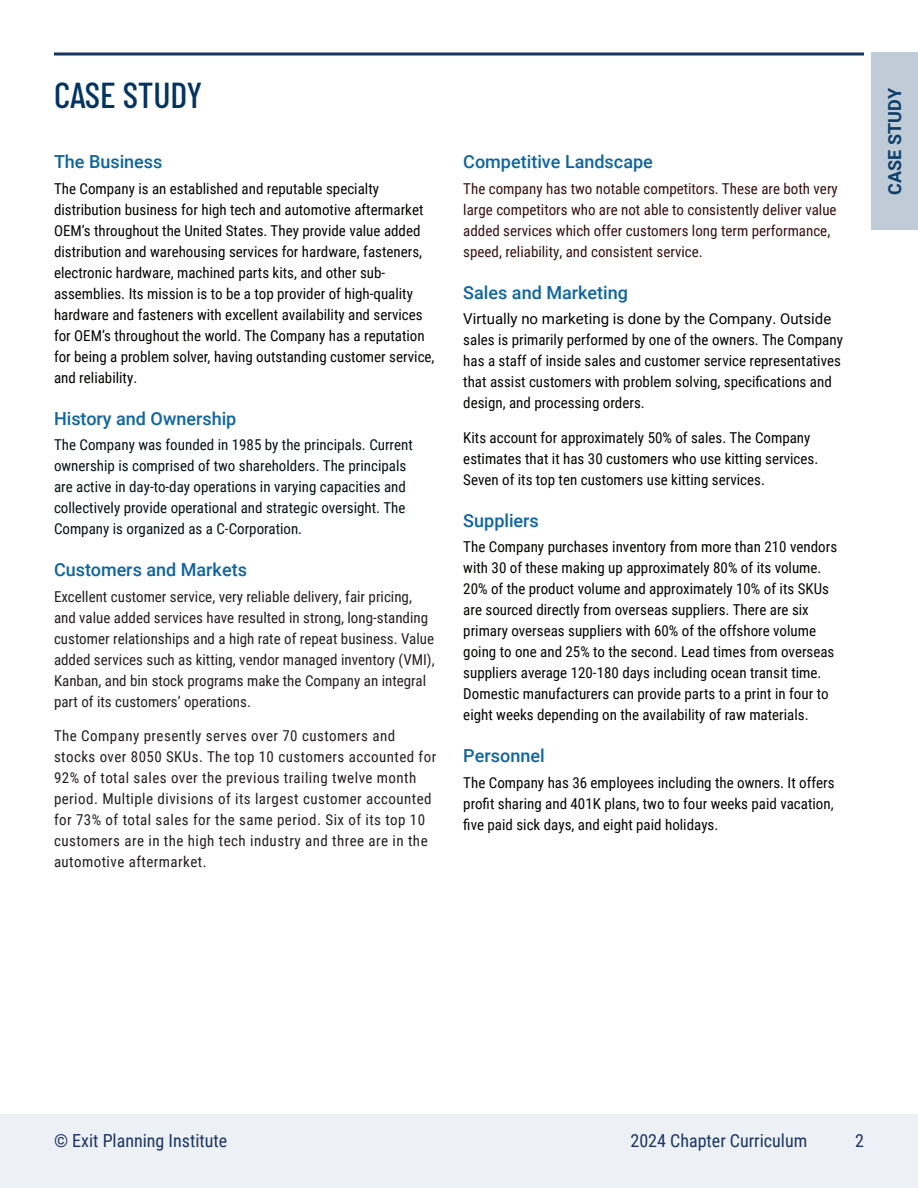
<style>
.page{position:relative;width:918px;height:1188px;background:#fff}
.page>*{position:absolute;margin:0;border:0;box-sizing:border-box;transform-origin:0 0}
.Section_Title_-_Page{font:500 36px "Barlow Condensed";letter-spacing:-.01em;color:#003462}
.Subhead{font:500 18px "Roboto";color:#0d64a3}
.t1{font:18px "Roboto Condensed";color:#1b3463}
.Sidebar_Quote_-_Smal{font:700 18px "Roboto";color:#0d3e6a}
.Body{font:15px/21px "Roboto Condensed";color:#040503}
.Body-2{font:15px/21px "Roboto Condensed";letter-spacing:.02em;color:#231f20}
.Body-3{font:15px/21px "Roboto Condensed";color:#231f20}
.Body-4{font:15px/21px "Roboto Condensed";color:#041313}
.Body-5{font:15px/21px "Roboto Condensed";color:#380f10}
.s1{font-family:"Roboto"}
</style>
<div class="page">
<div style="left:0;top:1114px;width:918px;height:74px;background:#edf1f5"></div>
<svg style="left:54px;top:52px;width:810px;height:4px;background:#506788"></svg>
<div style="left:872px;top:52px;width:46px;height:178px;background:#bfccd8"></div>
<p class="Section_Title_-_Page" style="left:54px;top:69px;width:150px">CASE STUDY</p>
<p class="Sidebar_Quote_-_Smal" style="left:882px;top:195px;width:108px;rotate:-90deg">CASE STUDY</p>
<p class="Subhead" style="left:54px;top:149px;width:110px">The Business</p>
<p class="Body" style="left:54px;top:177px;width:382px">The Company is an established and reputable specialty distribution business for high tech and automotive aftermarket OEM’s throughout the United States. They provide value added distribution and warehousing services for hardware, fasteners, electronic hardware, machined parts kits, and other sub&shy;assemblies. Its mission is to be a top provider of high-quality hardware and fasteners with excellent availability and services for OEM’s throughout the world. The Company has a reputation for being a problem solver, having outstanding customer service, and reliability.</p>
<p class="Subhead" style="left:54px;top:406px;width:184px">History and Ownership</p>
<p class="Body-4" style="left:54px;top:434px;width:360px">The Company was founded in 1985 by the principals. Current ownership is comprised of two shareholders. The principals are active in day-to-day operations in varying capacities and collectively provide operational and strategic oversight. The Company is organized as a C-Corporation.</p>
<p class="Subhead" style="left:54px;top:557px;width:194px">Customers and Markets</p>
<p class="Body-3" style="left:54px;top:585px;width:382px">Excellent customer service, very reliable delivery, fair pricing, and value added services have resulted in strong, long-standing customer relationships and a high rate of repeat business. Value added services such as kitting, vendor managed inventory (VMI), Kanban, and bin stock programs make the Company an integral part of its customers’ operations.</p>
<p class="Body-2" style="left:54px;top:725px;width:384px">The Company presently serves over 70 customers and stocks over 8050 SKUs. The top 10 customers accounted for 92% of total sales over the previous trailing twelve month period. Multiple divisions of its largest customer accounted for 73% of total sales for the same period. Six of its top 10 customers are in the high tech industry and three are in the automotive aftermarket.</p>
<p class="Subhead" style="left:463px;top:149px;width:191px">Competitive Landscape</p>
<p class="Body-5" style="left:463px;top:177px;width:376px">The company has two notable competitors. These are both very large competitors who are not able to consistently deliver value added services which offer customers long term performance, speed, reliability, and consistent service.</p>
<p class="Subhead" style="left:463px;top:280px;width:166px">Sales and Marketing</p>
<p class="Body" style="left:463px;top:308px;width:381px"><span class="s1">Virtually no marketing is done by the Company. Outside </span>sales is primarily performed by one of the owners. The Company has a staff of inside sales and customer service representatives that assist customers with problem solving, specifications and design, and processing orders.</p>
<p class="Body" style="left:463px;top:426px;width:357px">Kits account for approximately 50% of sales. The Company estimates that it has 30 customers who use kitting services.<br>Seven of its top ten customers use kitting services.</p>
<p class="Subhead" style="left:463px;top:508px;width:77px">Suppliers</p>
<p class="Body" style="left:463px;top:536px;width:375px">The Company purchases inventory from more than 210 vendors with 30 of these making up approximately 80% of its volume.<br>20% of the product volume and approximately 10% of its SKUs are sourced directly from overseas suppliers. There are six primary overseas suppliers with 60% of the offshore volume going to one and 25% to the second. Lead times from overseas suppliers average 120-180 days including ocean transit time.<br>Domestic manufacturers can provide parts to a print in four to eight weeks depending on the availability of raw materials.</p>
<p class="Subhead" style="left:463px;top:743px;width:83px">Personnel</p>
<p class="Body" style="left:463px;top:771px;width:373px;text-align:justify">The Company has 36 employees including the owners. It offers profit sharing and 401K plans, two to four weeks paid vacation, five paid sick days, and eight paid holidays.</p>
<p class="t1" style="left:54px;top:1128px;width:175px">© Exit Planning Institute</p>
<p class="t1" style="left:631px;top:1128px;width:178px">2024 Chapter Curriculum</p>
<p class="t1" style="left:855px;top:1128px;width:10px">2</p>
</div>
